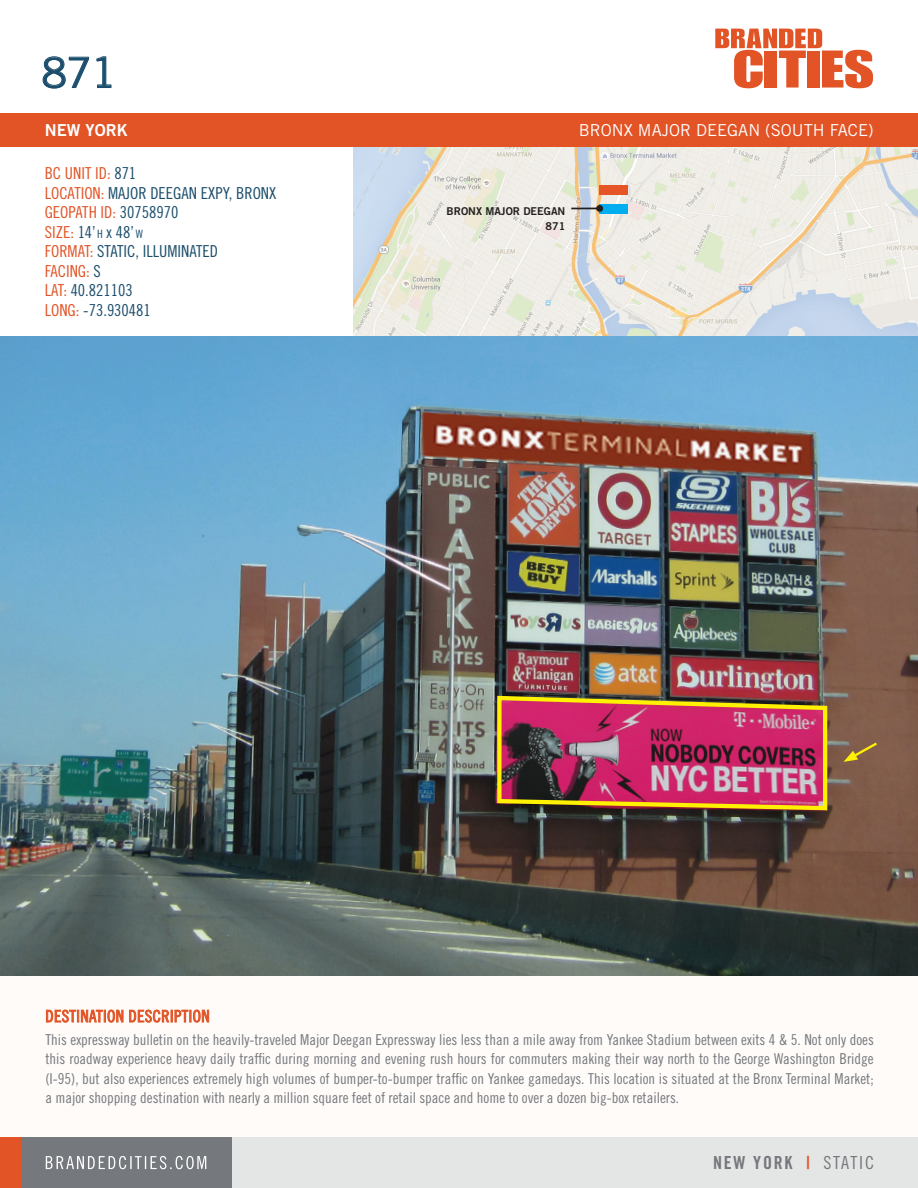
<style>
.page{position:relative;width:918px;height:1188px;background:#fff}
.page>*{position:absolute;margin:0;border:0;box-sizing:border-box;transform-origin:0 0}
.t1{font:42px "Trade Gothic LT Std";color:#1b4e6c}
.t2{font:18px "Trade Gothic LT Std Bd Cn 20";letter-spacing:.1em;color:#75787c}
.t3{font:16.5px/19.5px "Trade Gothic LT Std Cn 18";color:#1b4e6c}
.t4{font:16.5px "Trade Gothic LT Std";color:#fff}
.t5{font:16.5px "Trade Gothic LT Std Cn 18";letter-spacing:.025em;color:#e25325}
.t6{font:16.5px "Trade Gothic LT Std Bd 2";color:#fff}
.t7{font:15px/19.5px "Trade Gothic LT Std Cn 18";color:#75787c;text-align:justify}
.t8{font:10.8px/15.5px "Trade Gothic LT Std Bd 2";color:#231f20;text-align:right}
.s1{color:#e25325}
.s2{font-size:11.55px}
.s3{font-family:"Trade Gothic LT Std Cn 18"}
</style>
<div class="page">
<img style="left:353px;top:147px;width:565px;height:190px">
<img style="left:0;top:337px;width:918px;height:639px">
<div style="left:0;top:976px;width:918px;height:202px;background:#fefbf9"></div>
<svg style="left:715px;top:29px;width:158px;height:59px"></svg>
<svg style="left:43px;top:57px;width:46px;height:31px"></svg>
<svg style="left:97px;top:57px;width:14px;height:31px"></svg>
<div style="left:0;top:113px;width:918px;height:34px;background:#e25325"></div>
<div style="left:228px;top:1137px;width:690px;height:51px;background:#e4e5e5"></div>
<div style="left:19px;top:1137px;width:213px;height:51px;background:#75787c"></div>
<div style="left:0;top:1137px;width:21px;height:51px;background:#e25325"></div>
<svg style="left:46px;top:1156px;width:160px;height:13px"></svg>
<svg style="left:46px;top:1009px;width:77px;height:14px"></svg>
<svg style="left:129px;top:1010px;width:80px;height:13px"></svg>
<div style="left:599px;top:185px;width:29px;height:9px;background:#e55525"></div>
<div style="left:599px;top:204px;width:29px;height:10px;background:#00aeef"></div>
<svg style="left:571px;top:205px;width:33px;height:7px"></svg>
<img style="left:495px;top:694px;width:334px;height:118px">
<svg style="left:843px;top:740px;width:37px;height:22px"></svg>
<h1 class="t1" style="left:41px;top:47px;width:77px">871</h1>
<p class="t6" style="left:45px;top:120px;width:84px">NEW YORK</p>
<p class="t4" style="left:579px;top:120px;width:296px">BRONX MAJOR DEEGAN (SOUTH FACE)</p>
<p class="t3" style="left:45px;top:163px;width:233px"><span class="s1">BC UNIT ID:</span> 871<br><span class="s1">LOCATION:</span> MAJOR DEEGAN EXPY, BRONX<br><span class="s1">GEOPATH ID:</span> 30758970<br><span class="s1">SIZE:</span> 14’ <span class="s2">h</span> x 48’ <span class="s2">w<br></span><span class="s1">FORMAT:</span> STATIC, ILLUMINATED<br><span class="s1">FACING:</span> S<br><span class="s1">LAT:</span> 40.821103<br><span class="s1">LONG:</span> -73.930481</p>
<p class="t8" style="left:447px;top:203px;width:120px">BRONX MAJOR DEEGAN<br>871</p>
<p class="t5" style="left:45px;top:1006px;width:166px">DESTINATION DESCRIPTION</p>
<p class="t7" style="left:45px;top:1029px;width:830px">This expressway bulletin on the heavily-traveled Major Deegan Expressway lies less than a mile away from Yankee Stadium between exits 4 &amp; 5. Not only does this roadway experience heavy daily traffic during morning and evening rush hours for commuters making their way north to the George Washington Bridge (I-95), but also experiences extremely high volumes of bumper-to-bumper traffic on Yankee gamedays. This location is situated at the Bronx Terminal Market; a major shopping destination with nearly a million square feet of retail space and home to over a dozen big-box retailers.</p>
<p class="t2" style="left:713px;top:1152px;width:163px">NEW YORK <span class="s1">|</span> <span class="s3">STATIC</span></p>
</div>
